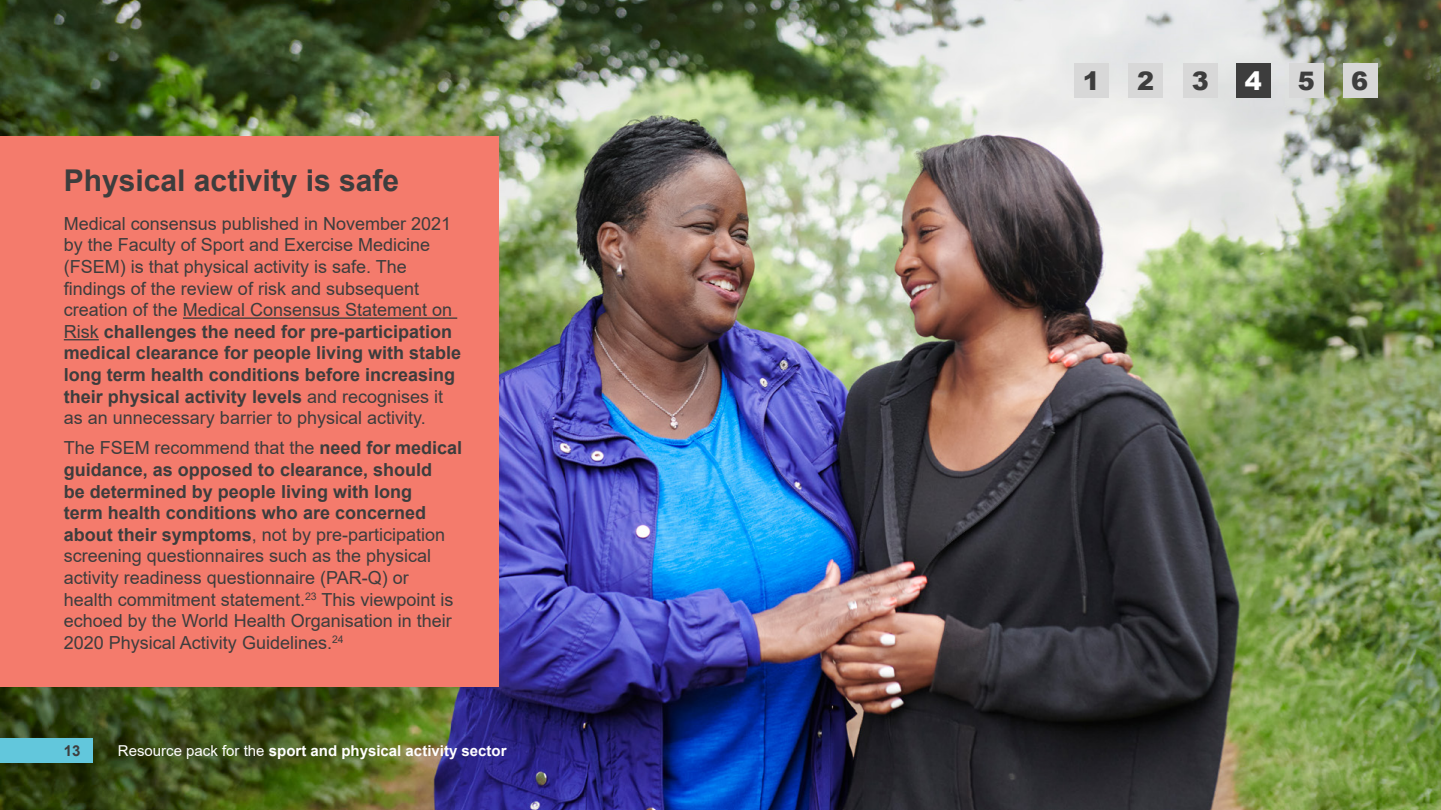
<style>
.page{position:relative;width:1441px;height:810px;background:#fff}
.page>*{position:absolute;margin:0;border:0;box-sizing:border-box;transform-origin:0 0}
.t1{font:700 30px "Arial";color:#3d3d3d}
.t2{font:900 25.5px "Arial";color:#3d3d3d}
.t3{font:900 25.5px "Arial";color:#fff}
.t4{font:18px/21.6px "Arial";color:#3d3d3d}
.t5{font:700 15px "Arial";color:#fff}
.t6{font:700 15px "Arial";color:#3d3d3d}
.s1{font-weight:700}
.s2{font-weight:400}
</style>
<div class="page">
<img style="left:0;top:0;width:1440px;height:810px">
<div style="left:0;top:136px;width:498px;height:550px;background:#f47b6c"></div>
<hr style="left:183px;top:317px;width:274px;height:2px;background:#3d3d3d">
<hr style="left:64px;top:339px;width:35px;height:1px;background:#3d3d3d">
<div style="left:0;top:738px;width:92px;height:25px;background:#62c7dc"></div>
<div style="left:1128px;top:64px;width:34px;height:34px;background:#d8d8d8"></div>
<div style="left:1074px;top:64px;width:34px;height:34px;background:#d8d8d8"></div>
<div style="left:1289px;top:64px;width:34px;height:34px;background:#d8d8d8"></div>
<div style="left:1342px;top:64px;width:34px;height:34px;background:#d8d8d8"></div>
<div style="left:1183px;top:64px;width:34px;height:34px;background:#d8d8d8"></div>
<div style="left:1236px;top:64px;width:34px;height:34px;background:#3d3d3d"></div>
<h1 class="t1" style="left:64px;top:161px;width:337px">Physical activity is safe</h1>
<p class="t4" style="left:64px;top:212px;width:399px">Medical consensus published in November 2021 by the Faculty of Sport and Exercise Medicine (FSEM) is that physical activity is safe. The findings of the review of risk and subsequent creation of the Medical Consensus Statement on Risk <span class="s1">challenges the need for pre-participation medical clearance for people living with stable long term health conditions before increasing their physical activity levels</span> and recognises it as an unnecessary barrier to physical activity.</p>
<p class="t4" style="left:64px;top:437px;width:400px">The FSEM recommend that the <span class="s1">need for medical guidance, as opposed to clearance, should<br>be determined by people living with long<br>term health conditions who are concerned about their symptoms</span>, not by pre-participation screening questionnaires such as the physical activity readiness questionnaire (PAR-Q) or health commitment statement.<sup>23</sup> This viewpoint is echoed by the World Health Organisation in their 2020 Physical Activity Guidelines.<sup>24</sup></p>
<p class="t6" style="left:64px;top:741px;width:18px">13</p>
<p class="t5" style="left:118px;top:741px;width:390px"><span class="s2">Resource pack for the</span> sport and physical activity sector</p>
<h2 class="t2" style="left:1082px;top:62px;width:19px">1</h2>
<h2 class="t2" style="left:1137px;top:62px;width:19px">2</h2>
<h2 class="t2" style="left:1191px;top:62px;width:19px">3</h2>
<h2 class="t3" style="left:1244px;top:62px;width:19px">4</h2>
<h2 class="t2" style="left:1297px;top:62px;width:19px">5</h2>
<h2 class="t2" style="left:1350px;top:62px;width:19px">6</h2>
</div>
